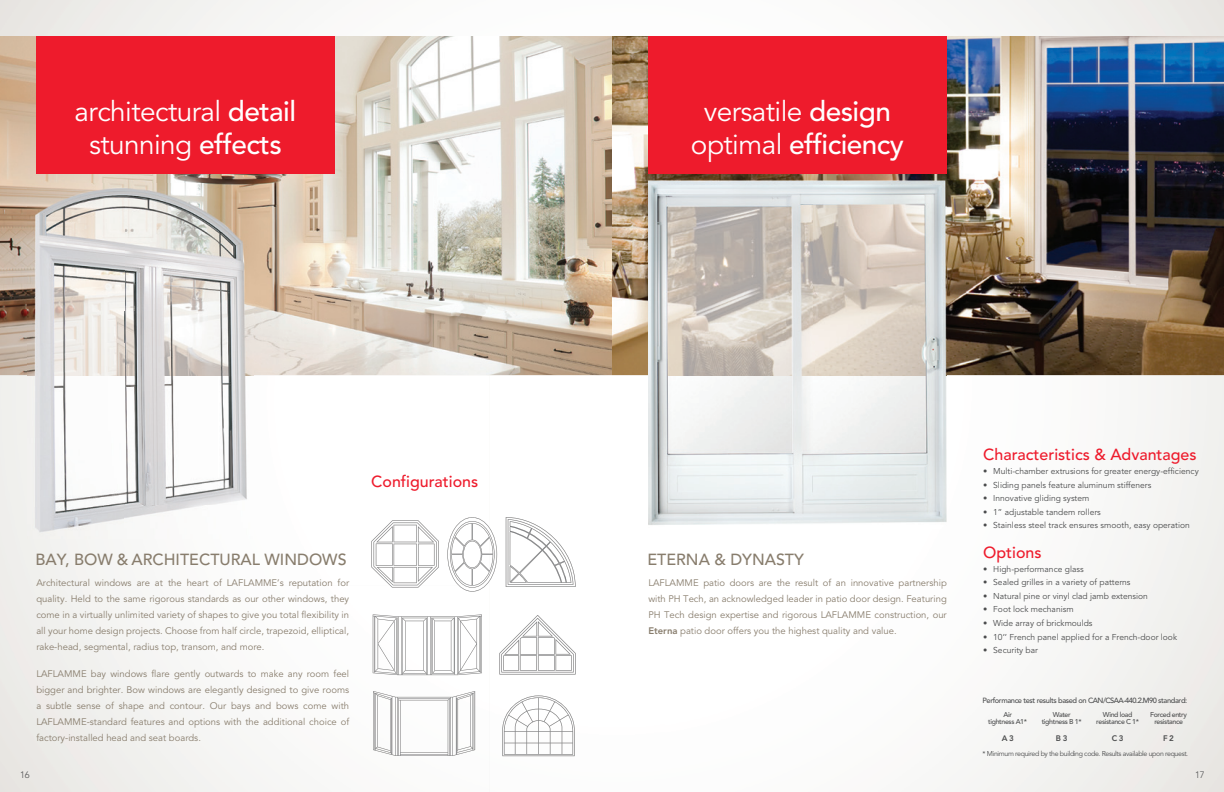
<style>
.page{position:relative;width:1224px;height:792px;background:#fff}
.page>*{position:absolute;margin:0;border:0;box-sizing:border-box;transform-origin:0 0}
.t1{font:28px/32.8px "Avenir";letter-spacing:-.02em;color:#fff;text-align:center}
.t2{font:500 16px "Avenir";color:#ee1b2c}
.t3{font:500 16px "Avenir";color:#887d6d}
.t4{font:9.5px/16px "Avenir";color:#887d6d;text-align:justify}
.t5{font:300 9.3px "Avenir";color:#4b4c4d}
.t6{font:8.5px "Avenir";color:#4b4c4d}
.t7{font:800 8px "Avenir";color:#4b4c4d}
.t8{font:500 7.5px "Avenir";letter-spacing:-.05em;color:#4b4c4d}
.t9{font:500 7px "Avenir";letter-spacing:-.05em;color:#4b4c4d}
.t10{font:7px "Avenir";letter-spacing:-.05em;color:#4b4c4d}
.s1{font-weight:500}
.s2{font-weight:800}
</style>
<div class="page">
<img style="left:0;top:0;width:1224px;height:375px">
<img style="left:648px;top:175px;width:299px;height:351px">
<div style="left:648px;top:36px;width:299px;height:138px;background:#ee1b2c"></div>
<div style="left:36px;top:36px;width:299px;height:138px;background:#ee1b2c"></div>
<img style="left:28px;top:183px;width:226px;height:355px">
<img style="left:373px;top:614px;width:109px;height:61px">
<img style="left:373px;top:691px;width:102px;height:65px">
<img style="left:371px;top:520px;width:68px;height:68px">
<img style="left:499px;top:615px;width:77px;height:60px">
<img style="left:447px;top:517px;width:50px;height:75px">
<img style="left:506px;top:517px;width:70px;height:70px">
<img style="left:502px;top:696px;width:73px;height:60px">
<h1 class="t1" style="left:75px;top:96px;width:223px">architectural <span class="s1">detail </span>stunning <span class="s1">effects</span></h1>
<h2 class="t2" style="left:371px;top:472px;width:108px">Configurations</h2>
<h2 class="t3" style="left:35px;top:550px;width:313px">BAY, BOW &amp; ARCHITECTURAL WINDOWS</h2>
<p class="t4" style="left:36px;top:575px;width:314px">Architectural windows are at the heart of LAFLAMME’s reputation for quality. Held to the same rigorous standards as our other windows, they come in a virtually unlimited variety of shapes to give you total flexibility in all your home design projects. Choose from half circle, trapezoid, elliptical, rake-head, segmental, radius top, transom, and more.</p>
<p class="t4" style="left:36px;top:666px;width:314px">LAFLAMME bay windows flare gently outwards to make any room feel bigger and brighter. Bow windows are elegantly designed to give rooms a subtle sense of shape and contour. Our bays and bows come with LAFLAMME-standard features and options with the additional choice of factory-installed head and seat boards.</p>
<h1 class="t1" style="left:691px;top:96px;width:214px">versatile <span class="s1">design </span>optimal <span class="s1">efficiency</span></h1>
<h2 class="t3" style="left:647px;top:550px;width:158px">ETERNA &amp; DYNASTY</h2>
<p class="t4" style="left:648px;top:575px;width:300px">LAFLAMME patio doors are the result of an innovative partnership with PH Tech, an acknowledged leader in patio door design. Featuring PH Tech design expertise and rigorous LAFLAMME construction, our <span class="s2">Eterna</span> patio door offers you the highest quality and value.</p>
<h2 class="t2" style="left:983px;top:446px;width:215px">Characteristics &amp; Advantages</h2>
<p class="t6" style="left:983px;top:466px;width:217px">• Multi-chamber extrusions for greater energy-efficiency</p>
<p class="t6" style="left:983px;top:480px;width:170px">• Sliding panels feature aluminum stiffeners</p>
<p class="t6" style="left:983px;top:493px;width:108px">• Innovative gliding system</p>
<p class="t6" style="left:983px;top:507px;width:119px">• 1” adjustable tandem rollers</p>
<p class="t6" style="left:983px;top:521px;width:208px">• Stainless steel track ensures smooth, easy operation</p>
<h2 class="t2" style="left:983px;top:543px;width:60px">Options</h2>
<p class="t6" style="left:983px;top:564px;width:102px">• High-performance glass</p>
<p class="t6" style="left:983px;top:577px;width:149px">• Sealed grilles in a variety of patterns</p>
<p class="t6" style="left:983px;top:591px;width:166px">• Natural pine or vinyl clad jamb extension</p>
<p class="t6" style="left:983px;top:605px;width:92px">• Foot lock mechanism</p>
<p class="t6" style="left:983px;top:618px;width:111px">• Wide array of brickmoulds</p>
<p class="t6" style="left:983px;top:632px;width:195px">• 10’’ French panel applied for a French-door look</p>
<p class="t6" style="left:983px;top:645px;width:56px">• Security bar</p>
<p class="t8" style="left:983px;top:696px;width:206px">Performance test results based on CAN/CSAA-440.2.M90 standard:</p>
<p class="t9" style="left:1003px;top:710px;width:10px">Air</p>
<p class="t9" style="left:1053px;top:710px;width:20px">Water</p>
<p class="t9" style="left:1103px;top:710px;width:31px">Wind load</p>
<p class="t9" style="left:1150px;top:710px;width:38px">Forced entry</p>
<p class="t9" style="left:988px;top:717px;width:40px">tightness A1*</p>
<p class="t9" style="left:1042px;top:717px;width:41px">tightness B 1*</p>
<p class="t9" style="left:1096px;top:717px;width:44px">resistance C 1*</p>
<p class="t9" style="left:1154px;top:717px;width:30px">resistance</p>
<p class="t7" style="left:1002px;top:734px;width:14px">A 3</p>
<p class="t7" style="left:1056px;top:734px;width:13px">B 3</p>
<p class="t7" style="left:1112px;top:734px;width:13px">C 3</p>
<p class="t7" style="left:1163px;top:734px;width:12px">F 2</p>
<p class="t10" style="left:983px;top:749px;width:207px">* Minimum required by the building code. Results available upon request.</p>
<p class="t5" style="left:20px;top:769px;width:11px">16</p>
<p class="t5" style="left:1195px;top:769px;width:11px">17</p>
</div>
